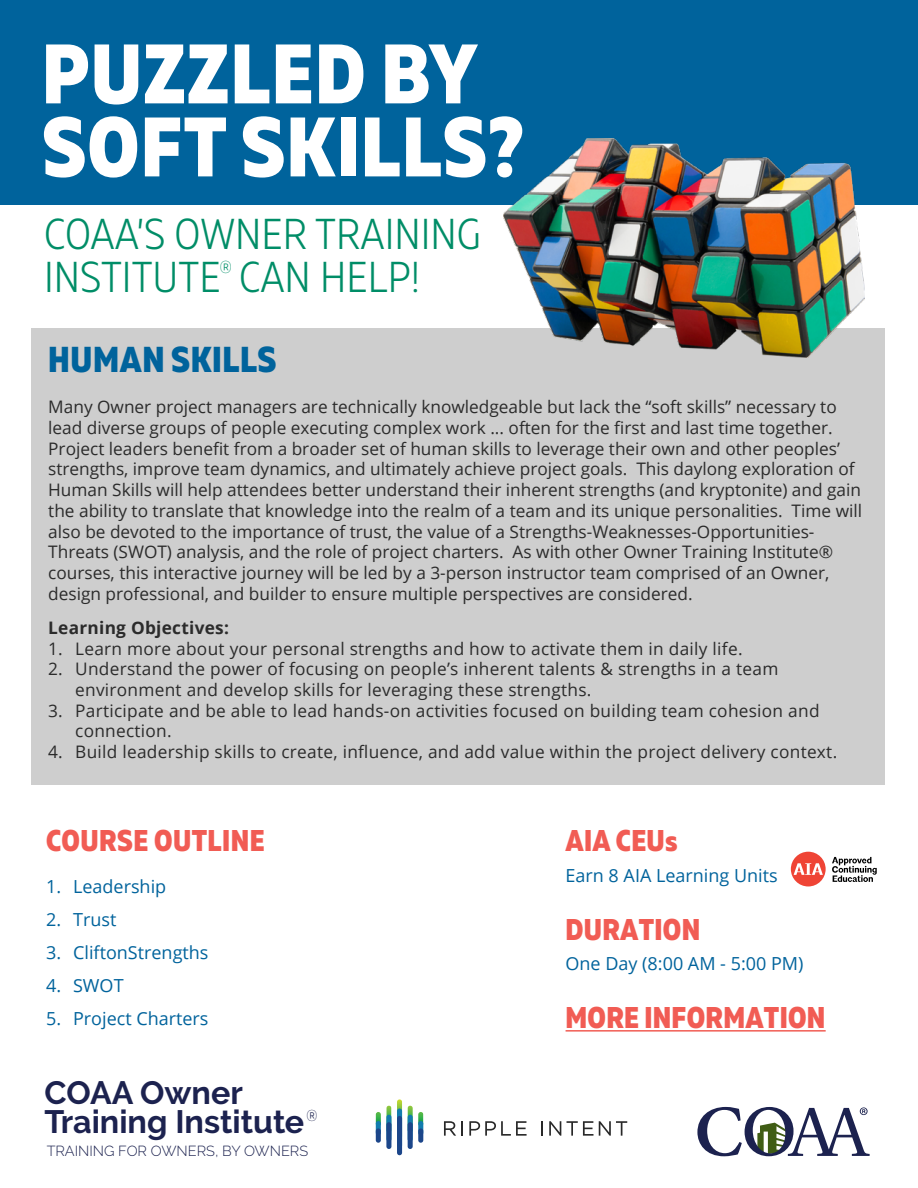
<style>
.page{position:relative;width:918px;height:1188px;background:#fff}
.page>*{position:absolute;margin:0;border:0;box-sizing:border-box;transform-origin:0 0}
.t1{font:800 84.15px/73.1px "Muller Narrow";letter-spacing:.015em;color:#fff}
.t2{font:300 43.2px/43.2px "Muller Narrow";letter-spacing:.015em;color:#008d67}
.t3{font:800 36px "Muller Narrow";letter-spacing:.015em;color:#00639c}
.t4{font:700 32.25px/29.1px "Raleway";color:#1c224f}
.t5{font:800 30px "Muller Narrow";letter-spacing:.01em;color:#f15c54}
.t6{font:18px "Open Sans";color:#00639c}
.t7{font:17.25px/20.7px "Open Sans";color:#2b2b2b}
.t8{font:700 17.25px "Open Sans";letter-spacing:.015em;color:#2b2b2b}
.t9{font:300 17.25px "Muller Narrow";color:#008f68}
.t10{font:300 15.75px "Muller Narrow";color:#1c224f}
.t11{font:300 14.55px "Raleway";color:#1c224f}
</style>
<div class="page">
<div style="left:31px;top:328px;width:853px;height:456px;background:#cecece"></div>
<div style="left:0;top:0;width:918px;height:205px;background:#00639c"></div>
<img style="left:503px;top:138px;width:362px;height:220px">
<hr style="left:566px;top:1030px;width:260px;height:2px;background:#f15c54">
<svg style="left:697px;top:1107px;width:173px;height:49px"></svg>
<svg style="left:832px;top:857px;width:45px;height:25px"></svg>
<div style="left:791px;top:852px;width:35px;height:34px;background:#ef4435;border-radius:50%"></div>
<svg style="left:794px;top:863px;width:29px;height:12px"></svg>
<svg style="left:444px;top:1121px;width:19px;height:15px"></svg>
<svg style="left:469px;top:1121px;width:58px;height:15px"></svg>
<svg style="left:541px;top:1121px;width:2px;height:15px"></svg>
<svg style="left:549px;top:1121px;width:12px;height:15px"></svg>
<svg style="left:567px;top:1121px;width:26px;height:15px"></svg>
<svg style="left:599px;top:1121px;width:28px;height:15px"></svg>
<img style="left:397px;top:1099px;width:5px;height:40px;border-radius:3px">
<img style="left:386px;top:1106px;width:5px;height:26px;border-radius:3px">
<img style="left:408px;top:1106px;width:5px;height:26px;border-radius:3px">
<img style="left:418px;top:1112px;width:5px;height:14px;border-radius:3px">
<img style="left:376px;top:1112px;width:5px;height:14px;border-radius:2px">
<div style="left:397px;top:1108px;width:5px;height:40px;background:#127cae;border-radius:3px"></div>
<div style="left:386px;top:1115px;width:5px;height:27px;background:#127cae;border-radius:3px"></div>
<div style="left:408px;top:1115px;width:5px;height:27px;background:#127cae;border-radius:3px"></div>
<div style="left:418px;top:1121px;width:5px;height:14px;background:#127cae;border-radius:3px"></div>
<div style="left:376px;top:1121px;width:5px;height:14px;background:#127cae;border-radius:3px"></div>
<div style="left:397px;top:1116px;width:5px;height:39px;background:#1c468a;border-radius:3px"></div>
<div style="left:386px;top:1122px;width:5px;height:27px;background:#1c468a;border-radius:3px"></div>
<div style="left:408px;top:1122px;width:5px;height:27px;background:#1c468a;border-radius:3px"></div>
<div style="left:418px;top:1128px;width:5px;height:15px;background:#1c468a;border-radius:3px"></div>
<div style="left:376px;top:1128px;width:5px;height:15px;background:#1c468a;border-radius:3px"></div>
<h1 class="t1" style="left:42px;top:38px;width:483px">PUZZLED BY<br>SOFT SKILLS?</h1>
<h2 class="t2" style="left:45px;top:213px;width:437px">COAA’S OWNER TRAINING<br>INSTITUTE CAN HELP!</h2>
<p class="t9" style="left:220px;top:257px;width:13px">®</p>
<h3 class="t3" style="left:48px;top:336px;width:230px">HUMAN SKILLS</h3>
<p class="t7" style="left:48px;top:396px;width:816px">Many Owner project managers are technically knowledgeable but lack the “soft skills” necessary to lead diverse groups of people executing complex work ... often for the first and last time together.<br>Project leaders benefit from a broader set of human skills to leverage their own and other peoples’ strengths, improve team dynamics, and ultimately achieve project goals. This daylong exploration of Human Skills will help attendees better understand their inherent strengths (and kryptonite) and gain the ability to translate that knowledge into the realm of a team and its unique personalities. Time will also be devoted to the importance of trust, the value of a Strengths-Weaknesses-Opportunities-Threats (SWOT) analysis, and the role of project charters. As with other Owner Training Institute® courses, this interactive journey will be led by a 3-person instructor team comprised of an Owner, design professional, and builder to ensure multiple perspectives are considered.</p>
<p class="t8" style="left:48px;top:615px;width:182px">Learning Objectives:</p>
<p class="t7" style="left:48px;top:638px;width:696px">1. Learn more about your personal strengths and how to activate them in daily life.</p>
<p class="t7" style="left:75px;top:658px;width:705px;text-indent:-27px">2. Understand the power of focusing on people’s inherent talents &amp; strengths in a team environment and develop skills for leveraging these strengths.</p>
<p class="t7" style="left:75px;top:700px;width:746px;text-indent:-27px">3. Participate and be able to lead hands-on activities focused on building team cohesion and connection.</p>
<p class="t7" style="left:48px;top:741px;width:791px">4. Build leadership skills to create, influence, and add value within the project delivery context.</p>
<h3 class="t5" style="left:46px;top:822px;width:220px">COURSE OUTLINE</h3>
<p class="t6" style="left:46px;top:875px;width:122px">1. Leadership</p>
<p class="t6" style="left:46px;top:908px;width:72px">2. Trust</p>
<p class="t6" style="left:46px;top:941px;width:164px">3. CliftonStrengths</p>
<p class="t6" style="left:46px;top:974px;width:79px">4. SWOT</p>
<p class="t6" style="left:46px;top:1007px;width:164px">5. Project Charters</p>
<h3 class="t4" style="left:45px;top:1078px;width:261px">COAA Owner<br>Training Institute</h3>
<p class="t11" style="left:47px;top:1142px;width:263px">TRAINING FOR OWNERS, BY OWNERS</p>
<p class="t10" style="left:306px;top:1106px;width:12px">®</p>
<h3 class="t5" style="left:566px;top:822px;width:114px">AIA CEUs</h3>
<p class="t6" style="left:566px;top:863px;width:214px">Earn 8 AIA Learning Units</p>
<h3 class="t5" style="left:566px;top:910px;width:136px">DURATION</h3>
<p class="t6" style="left:566px;top:951px;width:239px">One Day (8:00 AM - 5:00 PM)</p>
<h3 class="t5" style="left:566px;top:998px;width:261px">MORE INFORMATION</h3>
</div>
